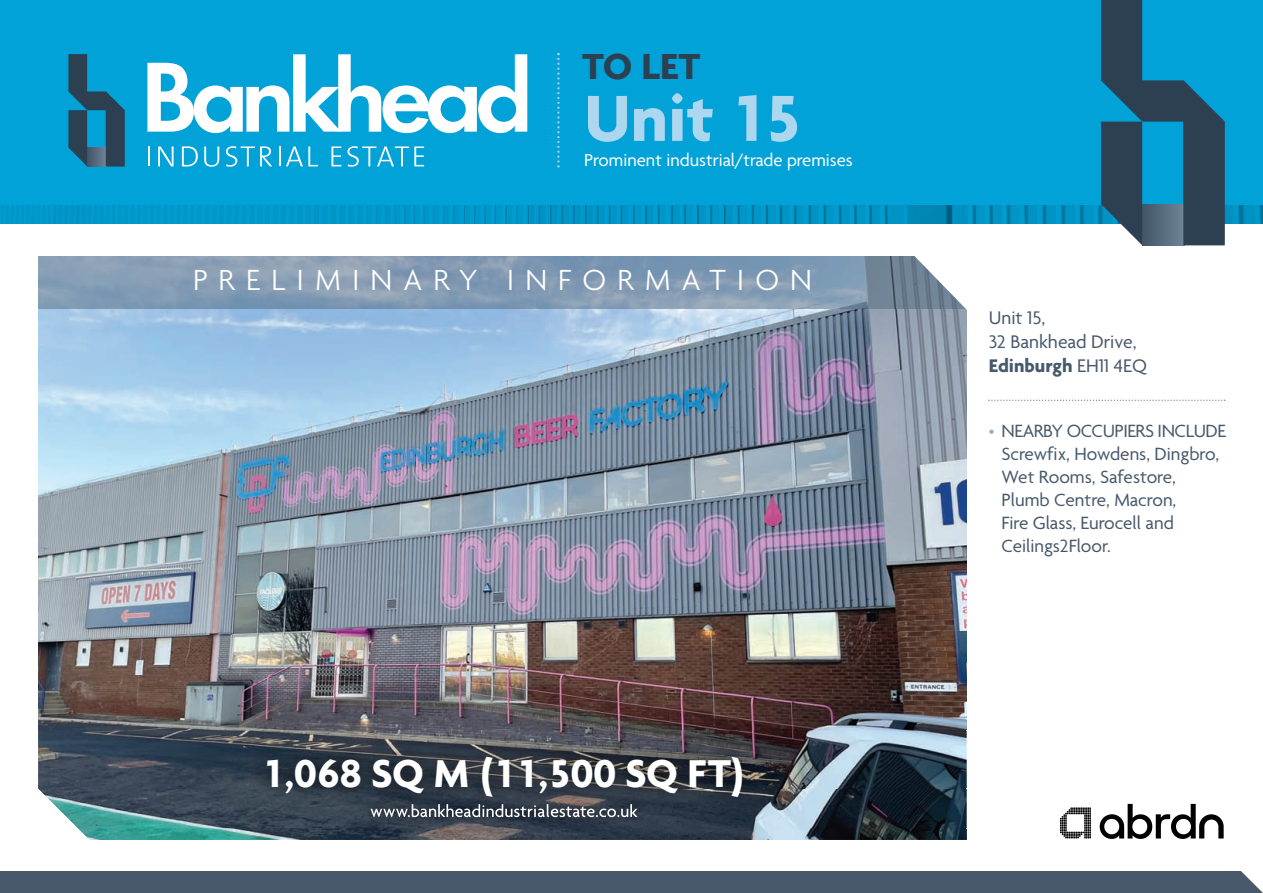
<style>
.page{position:relative;width:1263px;height:893px;background:#fff}
.page>*{position:absolute;margin:0;border:0;box-sizing:border-box;transform-origin:0 0}
.t1{font:700 70.5px "Agenda";color:#acd7ef}
.t2{font:700 42px "Agenda";color:#fff}
.t3{font:700 39.15px "Agenda";color:#2d4052}
.t4{font:300 31.5px "Agenda";letter-spacing:.35em;color:#fff}
.t5{font:19.8px "Agenda";color:#47596b}
.t6{font:700 19.8px "Agenda";color:#47596b}
.t7{font:19.2px/23.1px "Agenda";color:#47596b}
.t8{font:18.75px "Agenda";color:#fff}
.s1{font-weight:400}
.s2{font-size:15.45px;color:#9eabba}
</style>
<div class="page">
<img style="left:0;top:204px;width:1263px;height:19px">
<div style="left:0;top:0;width:1263px;height:204px;background:#00a2d8"></div>
<svg style="left:1101px;top:0;width:123px;height:245px"></svg>
<svg style="left:147px;top:54px;width:380px;height:79px"></svg>
<hr style="left:148px;top:146px;width:2px;height:20px;background:#fff">
<svg style="left:158px;top:146px;width:16px;height:20px"></svg>
<svg style="left:182px;top:146px;width:16px;height:21px"></svg>
<svg style="left:204px;top:146px;width:15px;height:21px"></svg>
<svg style="left:226px;top:146px;width:46px;height:21px"></svg>
<hr style="left:279px;top:146px;width:2px;height:20px;background:#fff">
<svg style="left:286px;top:146px;width:32px;height:20px"></svg>
<svg style="left:331px;top:146px;width:10px;height:20px"></svg>
<svg style="left:347px;top:146px;width:77px;height:21px"></svg>
<svg style="left:68px;top:54px;width:57px;height:112px"></svg>
<svg style="left:557px;top:53px;width:3px;height:115px"></svg>
<div style="left:0;top:872px;width:1263px;height:21px;background:#47596b"></div>
<img style="left:38px;top:308px;width:929px;height:423px">
<img style="left:38px;top:256px;width:873px;height:52px">
<svg style="left:911px;top:256px;width:56px;height:55px"></svg>
<svg style="left:988px;top:400px;width:237px;height:1px"></svg>
<img style="left:90px;top:789px;width:877px;height:39px">
<img style="left:90px;top:828px;width:877px;height:12px">
<img style="left:38px;top:731px;width:929px;height:58px">
<svg style="left:38px;top:788px;width:52px;height:52px"></svg>
<img style="left:38px;top:789px;width:40px;height:39px">
<img style="left:371px;top:804px;width:123px;height:13px">
<svg style="left:1060px;top:807px;width:31px;height:31px"></svg>
<svg style="left:1100px;top:804px;width:163px;height:89px"></svg>
<p class="t3" style="left:582px;top:51px;width:120px">TO LET</p>
<p class="t1" style="left:584px;top:91px;width:219px">Unit 15</p>
<p class="t8" style="left:584px;top:153px;width:270px">Prominent industrial/trade premises</p>
<p class="t4" style="left:193px;top:268px;width:620px">PRELIMINARY INFORMATION</p>
<p class="t2" style="left:262px;top:757px;width:483px">1,068 SQ M (11,500 SQ FT)</p>
<p class="t5" style="left:989px;top:310px;width:58px">Unit 15,</p>
<p class="t5" style="left:989px;top:334px;width:149px">32 Bankhead Drive,</p>
<p class="t6" style="left:989px;top:358px;width:160px">Edinburgh <span class="s1">EH11 4EQ</span></p>
<p class="t7" style="left:1001px;top:421px;width:226px;text-indent:-13px"><span class="s2">•</span> NEARBY OCCUPIERS INCLUDE<br>Screwfix, Howdens, Dingbro,<br>Wet Rooms, Safestore,<br>Plumb Centre, Macron,<br>Fire Glass, Eurocell and<br>Ceilings2Floor.</p>
</div>
